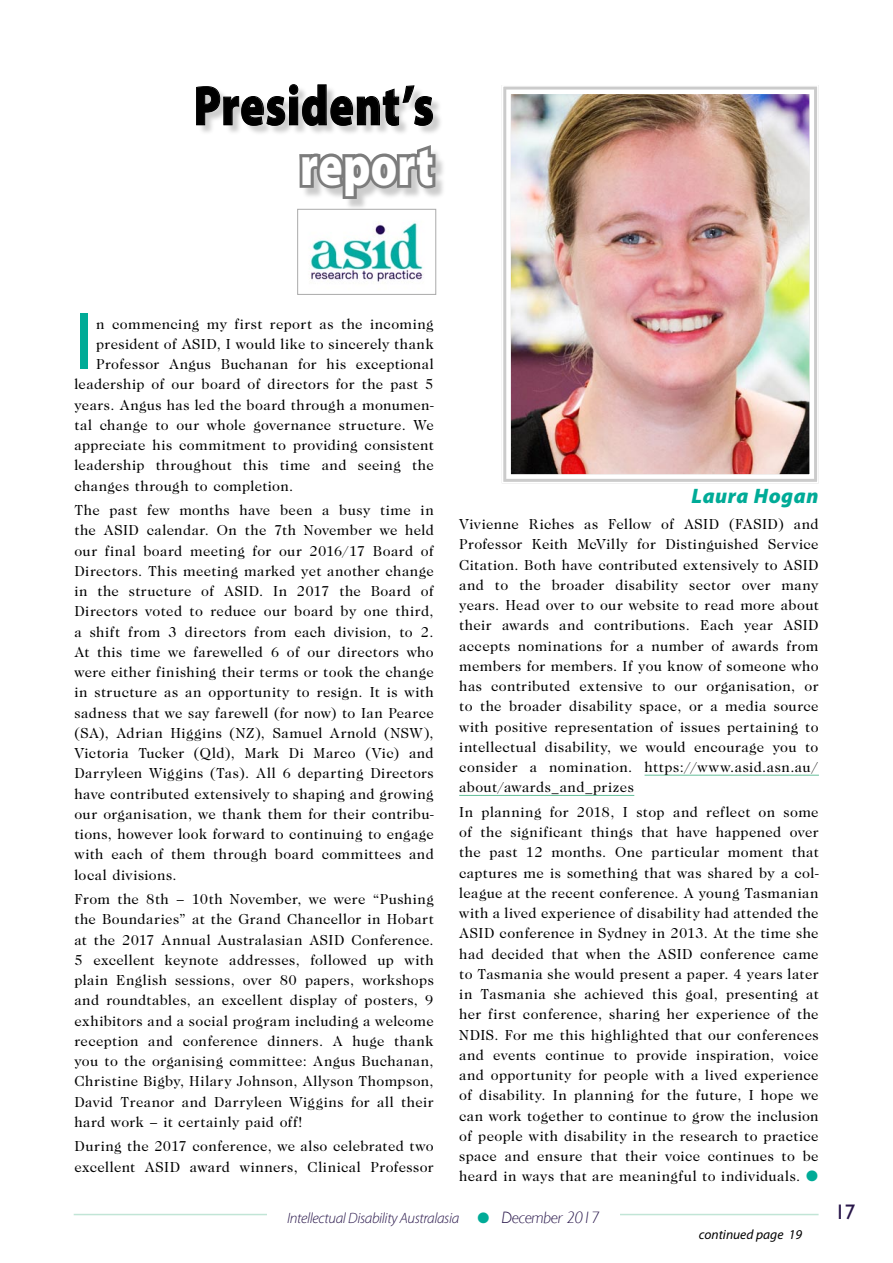
<style>
.page{position:relative;width:893px;height:1263px;background:#fff}
.page>*{position:absolute;margin:0;border:0;box-sizing:border-box;transform-origin:0 0}
._1st_par{font:82.65px "Myriad Pro";color:#00ab97}
.head_1_DkBlue{font:900 56.25px/60px "Myriad Pro";letter-spacing:.015em;color:#000;text-align:right;scale:.8 1}
.header_author{font:italic 900 21px "Myriad Pro";letter-spacing:.025em;color:#00ab97}
.t1{font:21px "Gill Sans";color:#28164a}
.body_1{font:15px/20.2px "Caslon";letter-spacing:.035em;color:#000;text-align:justify}
._1st_par-2{font:15px "Caslon";letter-spacing:.03em;color:#000}
.t2{font:italic 300 15px "Myriad Pro";letter-spacing:-.025em;color:#28164a}
.Continueds{font:italic 13.5px "Myriad Pro";color:#000}
.s1{color:#fff}
.s2{color:#00ab97}
.s3{font-family:"Gill Sans";font-size:16.5px}
</style>
<div class="page">
<hr style="left:74px;top:1214px;width:745px;height:1px;background:#c1e5d6">
<div style="left:267px;top:1208px;width:353px;height:45px;background:#fff"></div>
<hr style="left:645px;top:775px;width:174px;height:1px;background:#64be99">
<hr style="left:459px;top:795px;width:175px;height:1px;background:#64be99">
<div style="left:197px;top:86px;width:250px;height:125px;background:#000;opacity:.2"></div>
<svg style="left:196px;top:84px;width:237px;height:42px"></svg>
<svg style="left:296px;top:141px;width:142px;height:61px"></svg>
<img style="left:310px;top:222px;width:114px;height:60px">
<div style="left:297px;top:209px;width:139px;height:86px;border:1px solid #aaa"></div>
<img style="left:502px;top:85px;width:317px;height:399px">
<div style="left:506px;top:90px;width:308px;height:389px;border:4px solid #fff"></div>
<p class="head_1_DkBlue" style="left:194px;top:76px;width:301px">President’s <span class="s1">report</span></p>
<p class="_1st_par" style="left:74px;top:296px;width:21px">I</p>
<p class="_1st_par-2" style="left:96px;top:315px;width:339px">n commencing my first report as the incoming</p>
<p class="_1st_par-2" style="left:96px;top:336px;width:339px">president of ASID, I would like to sincerely thank</p>
<p class="_1st_par-2" style="left:96px;top:356px;width:339px">Professor Angus Buchanan for his exceptional</p>
<p class="_1st_par-2" style="left:74px;top:376px;width:361px">leadership of our board of directors for the past 5</p>
<p class="_1st_par-2" style="left:74px;top:396px;width:361px">years. Angus has led the board through a monumen-</p>
<p class="_1st_par-2" style="left:74px;top:417px;width:361px">tal change to our whole governance structure. We</p>
<p class="_1st_par-2" style="left:74px;top:437px;width:361px">appreciate his commitment to providing consistent</p>
<p class="_1st_par-2" style="left:74px;top:457px;width:361px">leadership throughout this time and seeing the</p>
<p class="_1st_par-2" style="left:74px;top:477px;width:220px">changes through to completion.</p>
<p class="body_1" style="left:74px;top:500px;width:361px">The past few months have been a busy time in the ASID calendar. On the 7th November we held our final board meeting for our 2016/17 Board of Directors. This meeting marked yet another change in the structure of ASID. In 2017 the Board of Directors voted to reduce our board by one third, a shift from 3 directors from each division, to 2.<br>At this time we farewelled 6 of our directors who were either finishing their terms or took the change in structure as an opportunity to resign. It is with sadness that we say farewell (for now) to Ian Pearce (SA), Adrian Higgins (NZ), Samuel Arnold (NSW), Victoria Tucker (Qld), Mark Di Marco (Vic) and Darryleen Wiggins (Tas). All 6 departing Directors have contributed extensively to shaping and growing our organisation, we thank them for their contribu&shy;tions, however look forward to continuing to engage with each of them through board committees and local divisions.</p>
<p class="body_1" style="left:74px;top:889px;width:361px">From the 8th – 10th November, we were “Pushing the Boundaries” at the Grand Chancellor in Hobart at the 2017 Annual Australasian ASID Conference.<br>5 excellent keynote addresses, followed up with plain English sessions, over 80 papers, workshops and roundtables, an excellent display of posters, 9 exhibitors and a social program including a welcome reception and conference dinners. A huge thank you to the organising committee: Angus Buchanan, Christine Bigby, Hilary Johnson, Allyson Thompson, David Treanor and Darryleen Wiggins for all their hard work – it certainly paid off!</p>
<p class="body_1" style="left:74px;top:1137px;width:361px">During the 2017 conference, we also celebrated two excellent ASID award winners, Clinical Professor</p>
<p class="header_author" style="left:692px;top:484px;width:128px">Laura Hogan</p>
<p class="body_1" style="left:459px;top:514px;width:361px">Vivienne Riches as Fellow of ASID (FASID) and Professor Keith McVilly for Distinguished Service Citation. Both have contributed extensively to ASID and to the broader disability sector over many years. Head over to our website to read more about their awards and contributions. Each year ASID accepts nominations for a number of awards from members for members. If you know of someone who has contributed extensive to our organisation, or to the broader disability space, or a media source with positive representation of issues pertaining to intellectual disability, we would encourage you to consider a nomination. https://www.asid.asn.au/ about/awards_and_prizes</p>
<p class="body_1" style="left:459px;top:802px;width:361px">In planning for 2018, I stop and reflect on some of the significant things that have happened over the past 12 months. One particular moment that captures me is something that was shared by a col&shy;league at the recent conference. A young Tasmanian with a lived experience of disability had attended the ASID conference in Sydney in 2013. At the time she had decided that when the ASID conference came to Tasmania she would present a paper. 4 years later in Tasmania she achieved this goal, presenting at her first conference, sharing her experience of the NDIS. For me this highlighted that our conferences and events continue to provide inspiration, voice and opportunity for people with a lived experience of disability. In planning for the future, I hope we can work together to continue to grow the inclusion of people with disability in the research to practice space and ensure that their voice continues to be heard in ways that are meaningful to individuals. <span class="s2">□</span></p>
<p class="t2" style="left:287px;top:1210px;width:314px">Intellectual Disability Australasia <span class="s2">□</span> <span class="s3">December 2017</span></p>
<p class="t1" style="left:835px;top:1200px;width:22px">17</p>
<p class="Continueds" style="left:699px;top:1227px;width:105px">continued page 19</p>
</div>
